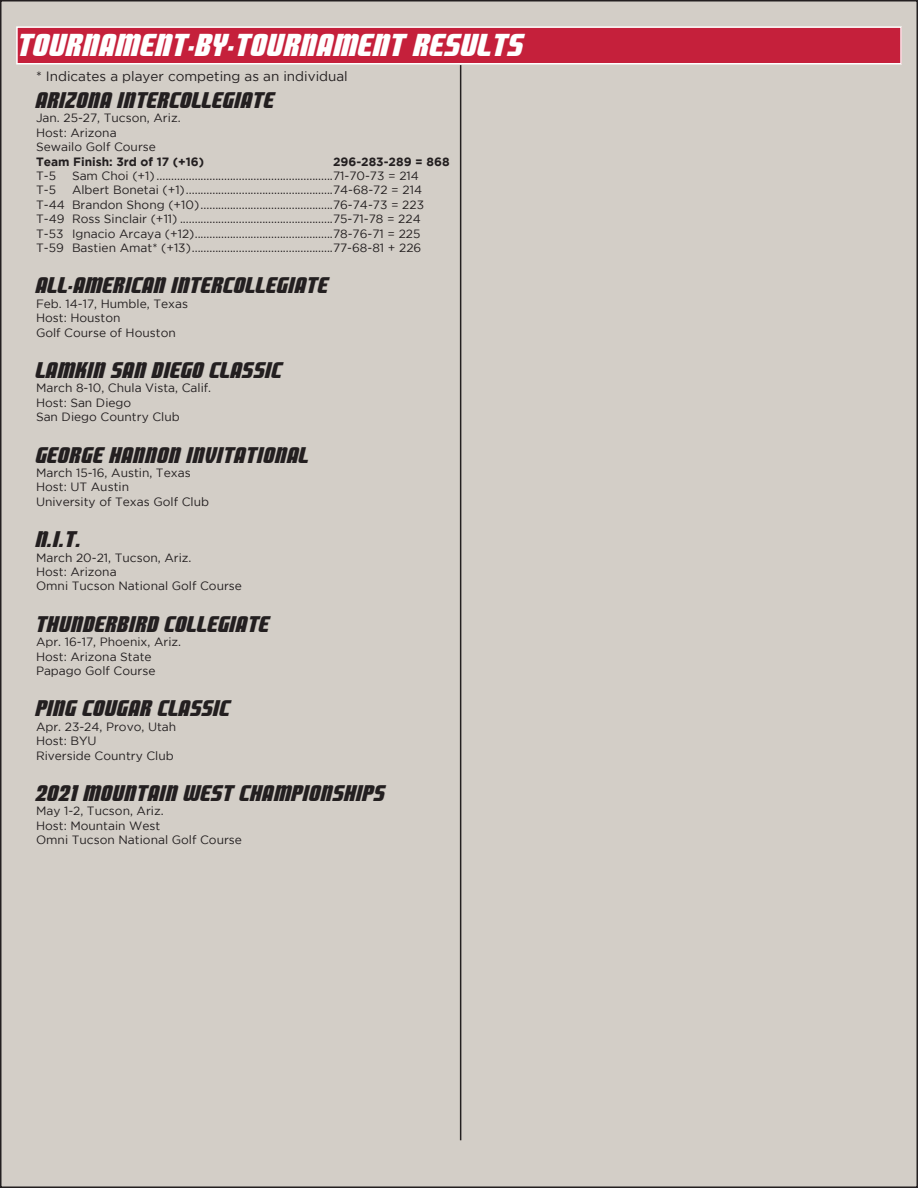
<style>
.page{position:relative;width:918px;height:1188px;background:#fff}
.page>*{position:absolute;margin:0;border:0;box-sizing:border-box;transform-origin:0 0}
.t1{font:31.5px "Lobos";color:#fff}
.t2{font:22.5px "Lobos";color:#231f20}
.t3{font:13.5px "Gotham";color:#231f20}
.t4{font:12px "Gotham";color:#231f20}
.t5{font:700 12px "Gotham";color:#231f20}
</style>
<div class="page">
<div style="left:1px;top:1px;width:916px;height:1186px;background:#d3cec7"></div>
<div style="left:17px;top:27px;width:884px;height:37px;background:#c5203b"></div>
<div style="left:16px;top:26px;width:886px;height:38px;border:2px solid #fff"></div>
<hr style="left:460px;top:65px;width:1px;height:1075px;background:#231f20">
<p class="t1" style="left:18px;top:28px;width:508px">TOURNAMENT-BY-TOURNAMENT RESULTS</p>
<p class="t3" style="left:36px;top:69px;width:313px">* Indicates a player competing as an individual</p>
<p class="t2" style="left:36px;top:88px;width:240px">ARIZONA INTERCOLLEGIATE</p>
<p class="t4" style="left:36px;top:111px;width:146px">Jan. 25-27, Tucson, Ariz.</p>
<p class="t4" style="left:36px;top:126px;width:82px">Host: Arizona</p>
<p class="t4" style="left:36px;top:140px;width:121px">Sewailo Golf Course</p>
<p class="t5" style="left:36px;top:154px;width:170px">Team Finish: 3rd of 17 (+16)</p>
<p class="t5" style="left:333px;top:154px;width:118px">296-283-289 = 868</p>
<p class="t4" style="left:36px;top:169px;width:22px">T-5</p>
<p class="t4" style="left:72px;top:169px;width:348px">Sam Choi (+1) ............................................................71-70-73 = 214</p>
<p class="t4" style="left:36px;top:183px;width:22px">T-5</p>
<p class="t4" style="left:72px;top:183px;width:352px">Albert Bonetai (+1)..................................................74-68-72 = 214</p>
<p class="t4" style="left:36px;top:198px;width:390px">T-44 Brandon Shong (+10).............................................76-74-73 = 223</p>
<p class="t4" style="left:36px;top:212px;width:386px">T-49 Ross Sinclair (+11) ....................................................75-71-78 = 224</p>
<p class="t4" style="left:36px;top:227px;width:386px">T-53 Ignacio Arcaya (+12)...............................................78-76-71 = 225</p>
<p class="t4" style="left:36px;top:241px;width:387px">T-59 Bastien Amat* (+13)................................................77-68-81 + 226</p>
<p class="t2" style="left:36px;top:273px;width:294px">ALL-AMERICAN INTERCOLLEGIATE</p>
<p class="t4" style="left:36px;top:297px;width:154px">Feb. 14-17, Humble, Texas</p>
<p class="t4" style="left:36px;top:311px;width:86px">Host: Houston</p>
<p class="t4" style="left:36px;top:326px;width:141px">Golf Course of Houston</p>
<p class="t2" style="left:36px;top:358px;width:248px">LAMKIN SAN DIEGO CLASSIC</p>
<p class="t4" style="left:36px;top:381px;width:177px">March 8-10, Chula Vista, Calif.</p>
<p class="t4" style="left:36px;top:396px;width:97px">Host: San Diego</p>
<p class="t4" style="left:36px;top:410px;width:145px">San Diego Country Club</p>
<p class="t2" style="left:36px;top:442px;width:275px">GEORGE HANNON INVITATIONAL</p>
<p class="t4" style="left:36px;top:466px;width:156px">March 15-16, Austin, Texas</p>
<p class="t4" style="left:36px;top:480px;width:95px">Host: UT Austin</p>
<p class="t4" style="left:36px;top:495px;width:175px">University of Texas Golf Club</p>
<p class="t2" style="left:36px;top:527px;width:47px">N.I.T.</p>
<p class="t4" style="left:36px;top:551px;width:157px">March 20-21, Tucson, Ariz.</p>
<p class="t4" style="left:36px;top:565px;width:82px">Host: Arizona</p>
<p class="t4" style="left:36px;top:579px;width:208px">Omni Tucson National Golf Course</p>
<p class="t2" style="left:36px;top:611px;width:235px">THUNDERBIRD COLLEGIATE</p>
<p class="t4" style="left:36px;top:635px;width:147px">Apr. 16-17, Phoenix, Ariz.</p>
<p class="t4" style="left:36px;top:650px;width:117px">Host: Arizona State</p>
<p class="t4" style="left:36px;top:664px;width:121px">Papago Golf Course</p>
<p class="t2" style="left:36px;top:696px;width:196px">PING COUGAR CLASSIC</p>
<p class="t4" style="left:36px;top:720px;width:142px">Apr. 23-24, Provo, Utah</p>
<p class="t4" style="left:36px;top:734px;width:62px">Host: BYU</p>
<p class="t4" style="left:36px;top:749px;width:139px">Riverside Country Club</p>
<p class="t2" style="left:36px;top:781px;width:351px">2021 MOUNTAIN WEST CHAMPIONSHIPS</p>
<p class="t4" style="left:36px;top:804px;width:129px">May 1-2, Tucson, Ariz.</p>
<p class="t4" style="left:36px;top:819px;width:126px">Host: Mountain West</p>
<p class="t4" style="left:36px;top:833px;width:208px">Omni Tucson National Golf Course</p>
</div>
